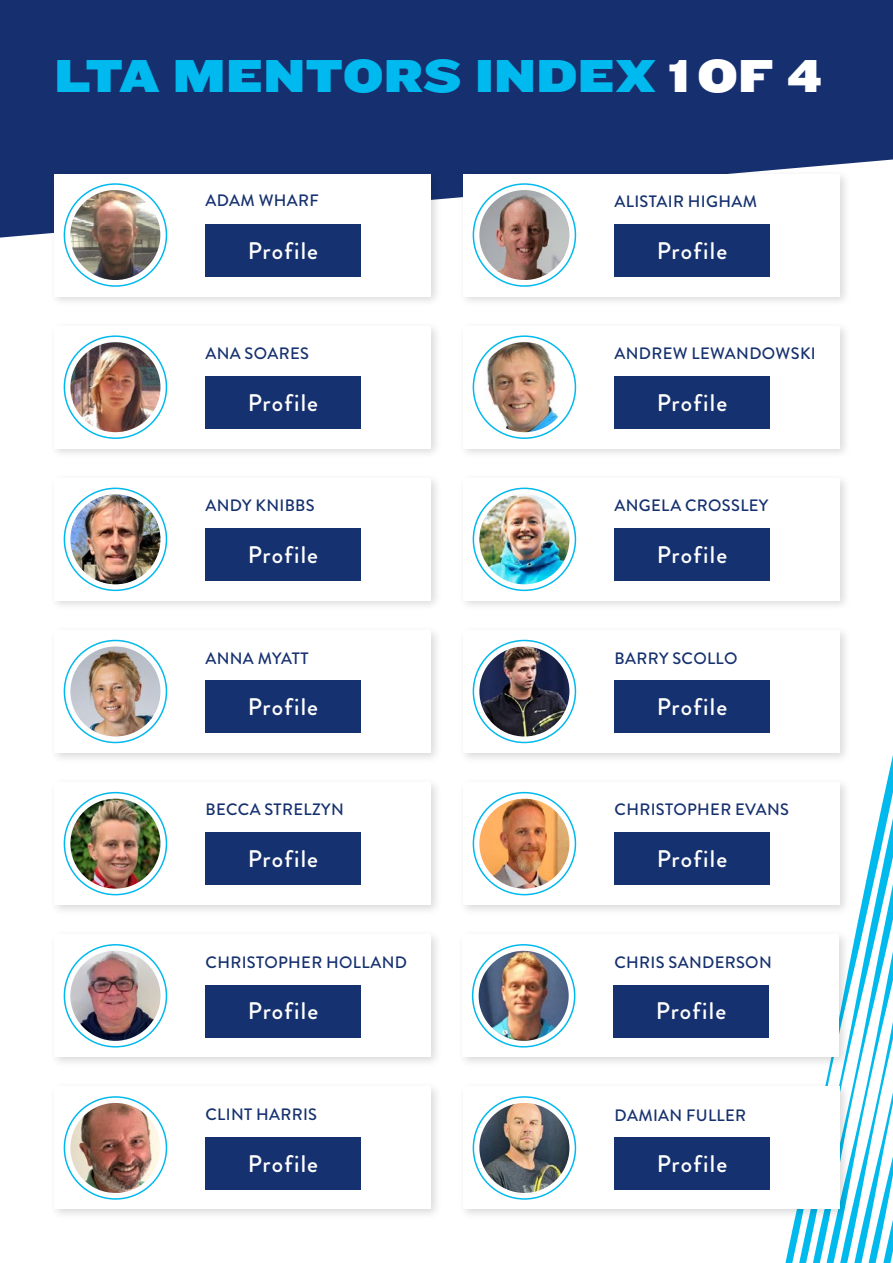
<style>
.page{position:relative;width:893px;height:1263px;background:#fff}
.page>*{position:absolute;margin:0;border:0;box-sizing:border-box;transform-origin:0 0}
.t1{font:48px "Knockout 73 Full Heviweight";letter-spacing:-.005em;color:#00b9ee}
.Profile{font:500 24px "Brandon Grotesque";letter-spacing:.05em;color:#fff}
.t2{font:500 16.5px "Brandon Grotesque";letter-spacing:.02em;color:#16316f}
.s1{color:#fff}
</style>
<div class="page">
<div style="left:0;top:0;width:892px;height:238px;background:#16306f"></div>
<svg style="left:811px;top:1221px;width:13px;height:42px"></svg>
<svg style="left:824px;top:759px;width:68px;height:504px"></svg>
<div style="left:48px;top:168px;width:394px;height:140px;background:#000;opacity:.15"></div>
<div style="left:54px;top:174px;width:376px;height:122px;background:#fff"></div>
<img style="left:70px;top:190px;width:90px;height:90px;border-radius:45px">
<div style="left:64px;top:183px;width:103px;height:104px;border:2px solid #00b9ee;border-radius:50%"></div>
<div style="left:205px;top:224px;width:155px;height:53px;background:#16316f"></div>
<div style="left:48px;top:320px;width:394px;height:140px;background:#000;opacity:.15"></div>
<div style="left:54px;top:326px;width:376px;height:122px;background:#fff"></div>
<img style="left:70px;top:342px;width:90px;height:90px;border-radius:45px">
<div style="left:64px;top:335px;width:103px;height:104px;border:2px solid #00b9ee;border-radius:50%"></div>
<div style="left:205px;top:376px;width:155px;height:53px;background:#16316f"></div>
<div style="left:457px;top:320px;width:394px;height:140px;background:#000;opacity:.15"></div>
<div style="left:463px;top:326px;width:376px;height:122px;background:#fff"></div>
<img style="left:479px;top:342px;width:90px;height:90px;border-radius:45px">
<div style="left:472px;top:335px;width:104px;height:104px;border:2px solid #00b9ee;border-radius:50%"></div>
<div style="left:614px;top:376px;width:155px;height:53px;background:#16316f"></div>
<div style="left:48px;top:473px;width:394px;height:139px;background:#000;opacity:.15"></div>
<div style="left:54px;top:478px;width:376px;height:122px;background:#fff"></div>
<img style="left:70px;top:494px;width:90px;height:90px;border-radius:45px">
<div style="left:64px;top:488px;width:103px;height:103px;border:2px solid #00b9ee;border-radius:50%"></div>
<div style="left:205px;top:529px;width:155px;height:52px;background:#16316f"></div>
<div style="left:457px;top:473px;width:394px;height:139px;background:#000;opacity:.15"></div>
<div style="left:463px;top:478px;width:376px;height:122px;background:#fff"></div>
<img style="left:479px;top:494px;width:90px;height:90px;border-radius:45px">
<div style="left:472px;top:488px;width:104px;height:103px;border:2px solid #00b9ee;border-radius:50%"></div>
<div style="left:614px;top:528px;width:155px;height:53px;background:#16316f"></div>
<div style="left:48px;top:625px;width:394px;height:139px;background:#000;opacity:.15"></div>
<div style="left:54px;top:630px;width:376px;height:123px;background:#fff"></div>
<img style="left:70px;top:646px;width:90px;height:90px;border-radius:45px">
<div style="left:64px;top:640px;width:103px;height:103px;border:2px solid #00b9ee;border-radius:50%"></div>
<div style="left:205px;top:681px;width:155px;height:52px;background:#16316f"></div>
<div style="left:457px;top:625px;width:394px;height:139px;background:#000;opacity:.15"></div>
<div style="left:463px;top:630px;width:376px;height:123px;background:#fff"></div>
<img style="left:479px;top:646px;width:90px;height:90px;border-radius:45px">
<div style="left:472px;top:640px;width:104px;height:103px;border:2px solid #00b9ee;border-radius:50%"></div>
<div style="left:614px;top:681px;width:155px;height:52px;background:#16316f"></div>
<div style="left:48px;top:777px;width:394px;height:139px;background:#000;opacity:.15"></div>
<div style="left:54px;top:783px;width:376px;height:122px;background:#fff"></div>
<img style="left:70px;top:799px;width:90px;height:90px;border-radius:45px">
<div style="left:64px;top:792px;width:103px;height:103px;border:2px solid #00b9ee;border-radius:50%"></div>
<div style="left:205px;top:833px;width:155px;height:52px;background:#16316f"></div>
<div style="left:457px;top:777px;width:394px;height:139px;background:#000;opacity:.15"></div>
<div style="left:463px;top:783px;width:376px;height:122px;background:#fff"></div>
<img style="left:479px;top:799px;width:90px;height:90px;border-radius:45px">
<div style="left:472px;top:792px;width:104px;height:103px;border:2px solid #00b9ee;border-radius:50%"></div>
<div style="left:614px;top:833px;width:155px;height:52px;background:#16316f"></div>
<div style="left:48px;top:1081px;width:394px;height:140px;background:#000;opacity:.15"></div>
<div style="left:54px;top:1087px;width:376px;height:122px;background:#fff"></div>
<img style="left:70px;top:1103px;width:90px;height:90px;border-radius:45px">
<div style="left:64px;top:1096px;width:103px;height:104px;border:2px solid #00b9ee;border-radius:50%"></div>
<div style="left:205px;top:1137px;width:155px;height:53px;background:#16316f"></div>
<div style="left:48px;top:929px;width:394px;height:140px;background:#000;opacity:.15"></div>
<div style="left:54px;top:935px;width:376px;height:122px;background:#fff"></div>
<img style="left:70px;top:951px;width:90px;height:90px;border-radius:45px">
<div style="left:64px;top:944px;width:103px;height:104px;border:2px solid #00b9ee;border-radius:50%"></div>
<div style="left:205px;top:985px;width:155px;height:52px;background:#16316f"></div>
<div style="left:456px;top:929px;width:394px;height:140px;background:#000;opacity:.15"></div>
<div style="left:462px;top:935px;width:376px;height:122px;background:#fff"></div>
<img style="left:478px;top:951px;width:90px;height:90px;border-radius:45px">
<div style="left:472px;top:944px;width:103px;height:104px;border:2px solid #00b9ee;border-radius:50%"></div>
<div style="left:613px;top:985px;width:155px;height:52px;background:#16316f"></div>
<div style="left:457px;top:1081px;width:394px;height:140px;background:#000;opacity:.15"></div>
<div style="left:463px;top:1087px;width:376px;height:122px;background:#fff"></div>
<img style="left:479px;top:1103px;width:90px;height:90px;border-radius:45px">
<div style="left:472px;top:1096px;width:104px;height:104px;border:2px solid #00b9ee;border-radius:50%"></div>
<div style="left:614px;top:1137px;width:155px;height:53px;background:#16316f"></div>
<div style="left:457px;top:168px;width:394px;height:140px;background:#000;opacity:.15"></div>
<div style="left:463px;top:174px;width:376px;height:122px;background:#fff"></div>
<img style="left:479px;top:190px;width:90px;height:90px;border-radius:45px">
<div style="left:472px;top:183px;width:104px;height:104px;border:2px solid #00b9ee;border-radius:50%"></div>
<div style="left:614px;top:224px;width:155px;height:53px;background:#16316f"></div>
<p class="t1" style="left:54px;top:42px;width:770px">LTA MENTORS INDEX <span class="s1">1 OF 4</span></p>
<p class="t2" style="left:205px;top:189px;width:115px">ADAM WHARF</p>
<p class="Profile" style="left:248px;top:234px;width:72px">Profile</p>
<p class="t2" style="left:205px;top:342px;width:105px">ANA SOARES</p>
<p class="Profile" style="left:248px;top:386px;width:72px">Profile</p>
<p class="t2" style="left:205px;top:494px;width:111px">ANDY KNIBBS</p>
<p class="Profile" style="left:248px;top:538px;width:72px">Profile</p>
<p class="t2" style="left:205px;top:647px;width:105px">ANNA MYATT</p>
<p class="Profile" style="left:248px;top:690px;width:72px">Profile</p>
<p class="t2" style="left:205px;top:798px;width:140px">BECCA STRELZYN</p>
<p class="Profile" style="left:248px;top:843px;width:72px">Profile</p>
<p class="t2" style="left:205px;top:951px;width:203px">CHRISTOPHER HOLLAND</p>
<p class="Profile" style="left:248px;top:995px;width:72px">Profile</p>
<p class="t2" style="left:205px;top:1103px;width:113px">CLINT HARRIS</p>
<p class="Profile" style="left:248px;top:1147px;width:72px">Profile</p>
<p class="t2" style="left:614px;top:190px;width:144px">ALISTAIR HIGHAM</p>
<p class="Profile" style="left:656px;top:234px;width:72px">Profile</p>
<p class="t2" style="left:614px;top:342px;width:202px">ANDREW LEWANDOWSKI</p>
<p class="Profile" style="left:656px;top:386px;width:72px">Profile</p>
<p class="t2" style="left:614px;top:494px;width:155px">ANGELA CROSSLEY</p>
<p class="Profile" style="left:656px;top:538px;width:72px">Profile</p>
<p class="t2" style="left:614px;top:647px;width:124px">BARRY SCOLLO</p>
<p class="Profile" style="left:656px;top:690px;width:72px">Profile</p>
<p class="t2" style="left:614px;top:798px;width:176px">CHRISTOPHER EVANS</p>
<p class="Profile" style="left:656px;top:843px;width:72px">Profile</p>
<p class="t2" style="left:614px;top:951px;width:159px">CHRIS SANDERSON</p>
<p class="Profile" style="left:656px;top:995px;width:72px">Profile</p>
<p class="t2" style="left:614px;top:1103px;width:133px">DAMIAN FULLER</p>
<p class="Profile" style="left:656px;top:1147px;width:72px">Profile</p>
</div>
